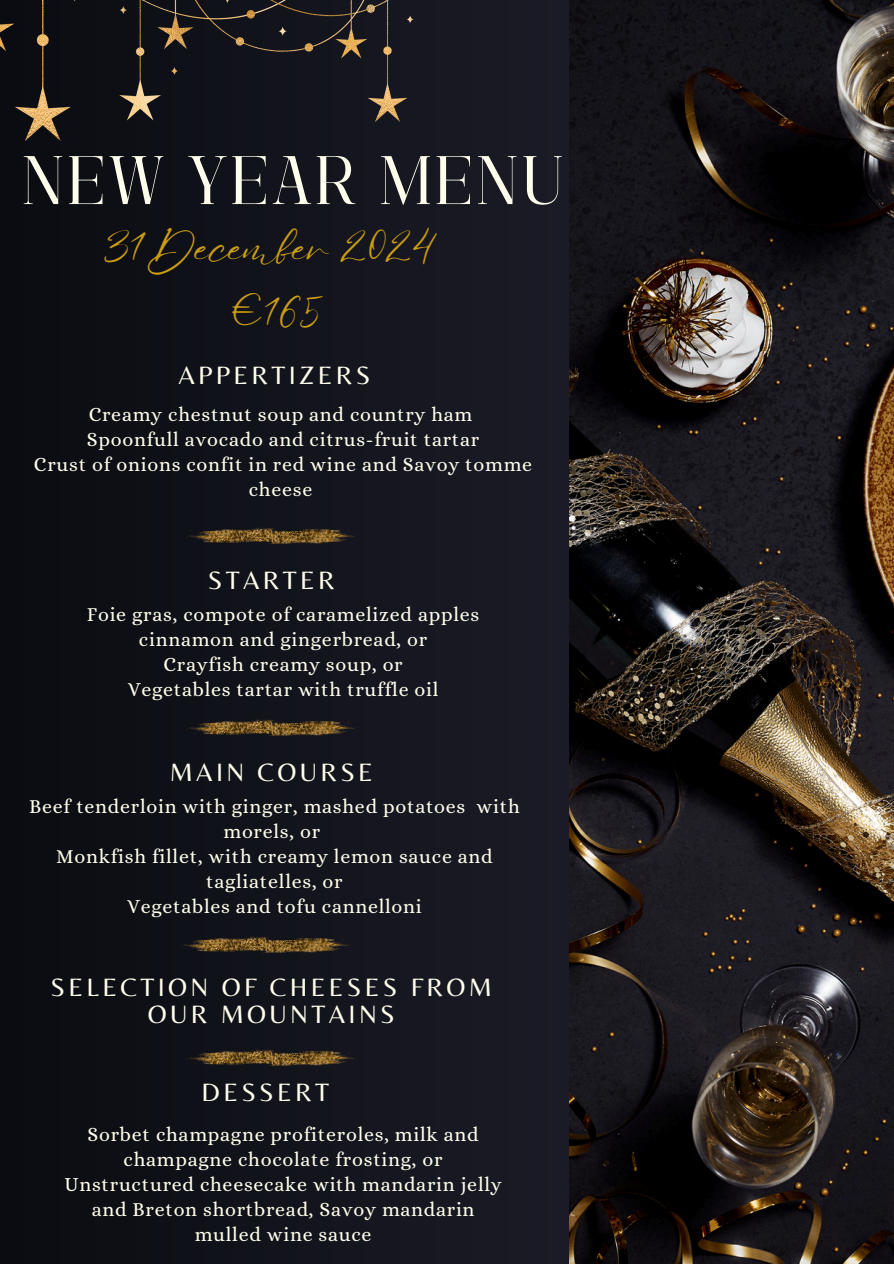
<style>
.page{position:relative;width:894px;height:1264px;background:#fff}
.page>*{position:absolute;margin:0;border:0;box-sizing:border-box;transform-origin:0 0}
.t1{font:semi-condensed 68.4px "Manison";letter-spacing:.05em;color:#fffeec}
.t2{font:46.35px/64.8px "Eyesome Script";color:#cb9d12;text-align:center}
.t3{font:26.1px/26.1px "Belleza";letter-spacing:.13em;color:#fffeec;text-align:center}
.t4{font:19.8px/25.2px "Alice";letter-spacing:.035em;color:#fffeec;text-align:center}
</style>
<div class="page">
<div style="left:0;top:0;width:893px;height:1263px;background:#12141c"></div>
<img style="left:569px;top:0;width:324px;height:1263px">
<img style="left:0;top:0;width:75px;height:140px">
<img style="left:119px;top:0;width:295px;height:121px">
<img style="left:268px;top:529px;width:88px;height:15px">
<img style="left:190px;top:528px;width:84px;height:15px">
<img style="left:269px;top:721px;width:88px;height:15px">
<img style="left:188px;top:719px;width:86px;height:16px">
<img style="left:269px;top:1051px;width:87px;height:15px">
<img style="left:190px;top:1049px;width:84px;height:16px">
<img style="left:263px;top:938px;width:88px;height:15px">
<img style="left:184px;top:936px;width:84px;height:16px">
<h1 class="t1" style="left:22px;top:140px;width:542px">NEW YEAR MENU</h1>
<h2 class="t2" style="left:103px;top:215px;width:333px">31December 2024 €165</h2>
<h3 class="t3" style="left:178px;top:361px;width:193px">APPERTIZERS</h3>
<p class="t4" style="left:89px;top:402px;width:385px">Creamy chestnut soup and country ham</p>
<p class="t4" style="left:87px;top:427px;width:394px">Spoonfull avocado and citrus-fruit tartar</p>
<p class="t4" style="left:34px;top:451px;width:499px">Crust of onions confit in red wine and Savoy tomme</p>
<p class="t4" style="left:249px;top:476px;width:65px">cheese</p>
<p class="t3" style="left:208px;top:566px;width:129px">STARTER</p>
<p class="t4" style="left:87px;top:601px;width:394px">Foie gras, compote of caramelized apples cinnamon and gingerbread, or</p>
<p class="t4" style="left:163px;top:652px;width:241px">Crayfish creamy soup, or</p>
<h3 class="t4" style="left:128px;top:677px;width:312px">Vegetables tartar with truffle oil</h3>
<p class="t3" style="left:170px;top:758px;width:205px">MAIN COURSE</p>
<p class="t4" style="left:29px;top:793px;width:492px">Beef tenderloin with ginger, mashed potatoes with morels, or</p>
<p class="t4" style="left:56px;top:843px;width:438px">Monkfish fillet, with creamy lemon sauce and tagliatelles, or</p>
<p class="t4" style="left:127px;top:894px;width:296px">Vegetables and tofu cannelloni</p>
<p class="t3" style="left:50px;top:974px;width:443px">SELECTION OF CHEESES FROM<br>OUR MOUNTAINS</p>
<p class="t3" style="left:201px;top:1078px;width:129px">DESSERT</p>
<h3 class="t4" style="left:88px;top:1121px;width:392px">Sorbet champagne profiteroles, milk and champagne chocolate frosting, or</h3>
<p class="t4" style="left:64px;top:1171px;width:439px">Unstructured cheesecake with mandarin jelly and Breton shortbread, Savoy mandarin mulled wine sauce</p>
</div>
